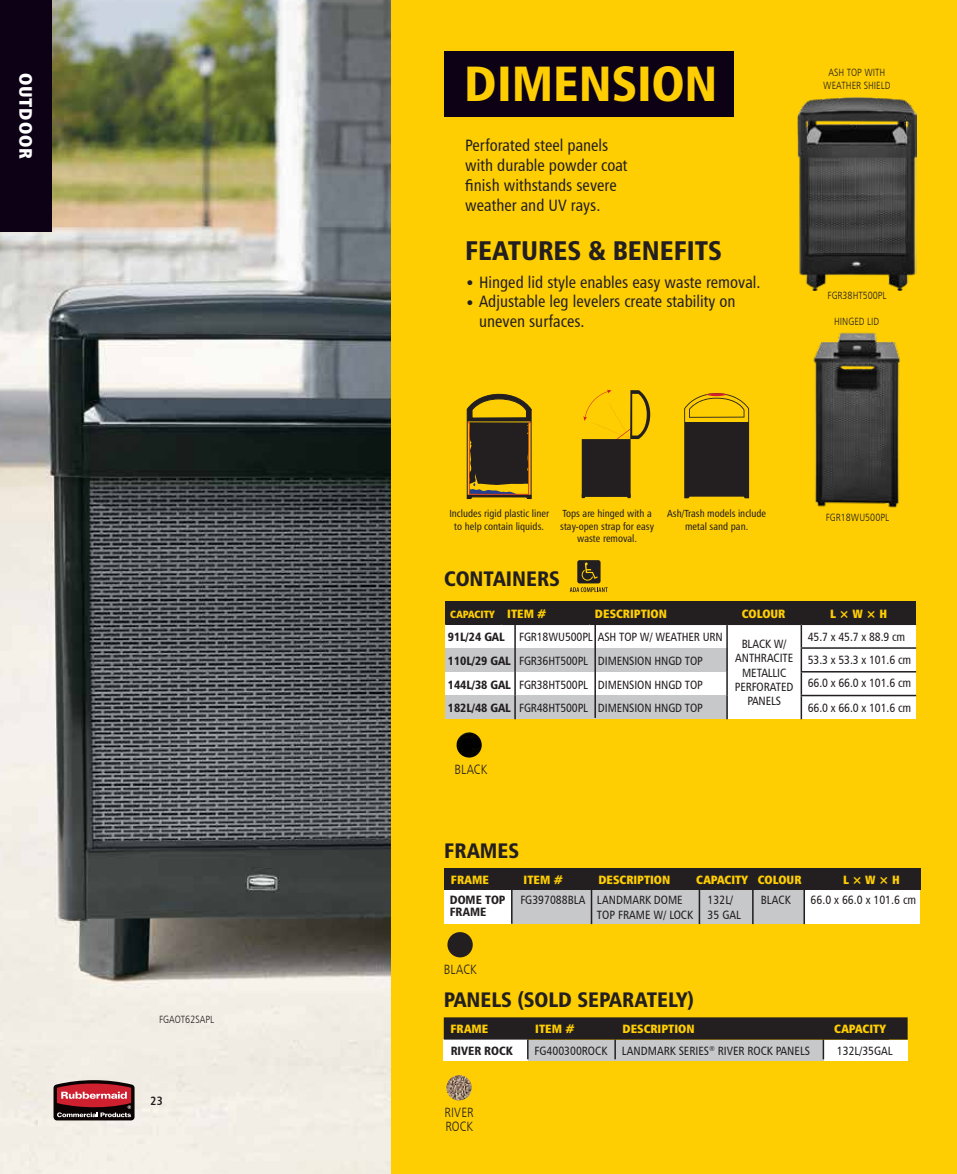
<style>
.page{position:relative;width:957px;height:1174px;background:#ffce02}
.page>*{position:absolute;margin:0;border:0;box-sizing:border-box;transform-origin:0 0}
.t1{font:49.5px "Humanist 777 BT Black Condensed B";color:#ffce02}
.t2{font:27px "Humanist 777 BT Black Condensed B";color:#231f20}
.t3{font:21px "Humanist 777 BT Black Condensed B";color:#231f20}
.t4{font:18px "Humanist 777 BT Extra Black Cond B";letter-spacing:.045em;color:#fff}
.t5{font:16.5px/19.8px "Humanist 777 BT Roman Condensed B";color:#231f20}
.t6{font:13.5px/13.5px "Humanist 777 BT Light Condensed B";letter-spacing:.01em;color:#231f20}
.t7{font:12px/14.4px "Humanist 777 BT Roman Condensed B";letter-spacing:-.01em;color:#231f20}
.t8{font:12px "Humanist 777 BT Extra Black Cond B";color:#ffce02}
.t9{font:12px/12px "Humanist 777 BT Black Condensed B";color:#231f20}
.t10{font:12px "Humanist 777 BT Bold Condensed B";color:#231f20}
.t11{font:10.5px/12.6px "Humanist 777 BT Light Condensed B";color:#231f20;text-align:center}
.t12{font:10.5px "Humanist 777 BT Extra Black Cond B";color:#ffce02}
.t13{font:10.35px/12.5px "Humanist 777 BT Roman Condensed B";color:#231f20;text-align:center}
.s1{font-family:"Myriad Pro"}
.s2{font-family:"Humanist 777 BT Black Condensed B"}
</style>
<div class="page">
<img style="left:0;top:0;width:391px;height:1174px">
<div style="left:444px;top:51px;width:289px;height:66px;background:#0d0116"></div>
<div style="left:824px;top:1040px;width:83px;height:20px;background:#fff"></div>
<div style="left:528px;top:1040px;width:295px;height:20px;background:#c7c8ca"></div>
<div style="left:444px;top:1039px;width:84px;height:21px;background:#fff"></div>
<svg style="left:444px;top:1017px;width:463px;height:42px"></svg>
<hr style="left:614px;top:1039px;width:2px;height:20px;background:#231f20">
<hr style="left:822px;top:1039px;width:2px;height:20px;background:#231f20">
<img style="left:446px;top:1075px;width:26px;height:25px;border-radius:13px">
<svg style="left:582px;top:390px;width:68px;height:108px"></svg>
<svg style="left:684px;top:393px;width:65px;height:105px"></svg>
<hr style="left:705px;top:393px;width:22px;height:3px;background:#cf202f;border-radius:50%">
<svg style="left:466px;top:393px;width:66px;height:106px"></svg>
<svg style="left:54px;top:1080px;width:81px;height:40px;background:#84393f"></svg>
<img style="left:813px;top:332px;width:87px;height:176px">
<img style="left:797px;top:97px;width:119px;height:193px">
<div style="left:0;top:0;width:51px;height:232px;background:#0d0116"></div>
<div style="left:577px;top:560px;width:23px;height:23px;background:#231f20;border-radius:2px"></div>
<svg style="left:581px;top:562px;width:17px;height:18px"></svg>
<svg style="left:570px;top:587px;width:37px;height:5px"></svg>
<div style="left:801px;top:600px;width:115px;height:24px;background:#231f20"></div>
<div style="left:727px;top:600px;width:74px;height:24px;background:#231f20"></div>
<div style="left:589px;top:600px;width:138px;height:24px;background:#231f20"></div>
<div style="left:502px;top:600px;width:87px;height:24px;background:#231f20"></div>
<div style="left:445px;top:600px;width:57px;height:24px;background:#231f20"></div>
<div style="left:801px;top:695px;width:115px;height:24px;background:#fff"></div>
<div style="left:801px;top:672px;width:115px;height:23px;background:#fff"></div>
<div style="left:445px;top:672px;width:282px;height:23px;background:#fff"></div>
<div style="left:801px;top:648px;width:115px;height:24px;background:#fff"></div>
<div style="left:801px;top:624px;width:115px;height:24px;background:#fff"></div>
<div style="left:727px;top:624px;width:74px;height:95px;background:#fff"></div>
<div style="left:445px;top:624px;width:282px;height:24px;background:#fff"></div>
<div style="left:445px;top:695px;width:282px;height:24px;background:#c7c8ca"></div>
<div style="left:445px;top:648px;width:282px;height:24px;background:#c7c8ca"></div>
<hr style="left:445px;top:624px;width:57px;height:1px;background:#231f20">
<hr style="left:502px;top:624px;width:87px;height:1px;background:#231f20">
<hr style="left:589px;top:624px;width:138px;height:1px;background:#231f20">
<hr style="left:727px;top:624px;width:74px;height:1px;background:#231f20">
<hr style="left:801px;top:624px;width:115px;height:1px;background:#231f20">
<hr style="left:726px;top:625px;width:2px;height:23px;background:#231f20">
<hr style="left:726px;top:648px;width:2px;height:24px;background:#231f20">
<hr style="left:726px;top:672px;width:2px;height:23px;background:#231f20">
<hr style="left:726px;top:695px;width:2px;height:24px;background:#231f20">
<hr style="left:514px;top:625px;width:2px;height:23px;background:#231f20">
<hr style="left:514px;top:648px;width:2px;height:24px;background:#231f20">
<hr style="left:514px;top:672px;width:2px;height:23px;background:#231f20">
<hr style="left:514px;top:695px;width:2px;height:24px;background:#231f20">
<hr style="left:800px;top:625px;width:2px;height:22px;background:#231f20">
<hr style="left:800px;top:649px;width:2px;height:22px;background:#231f20">
<hr style="left:800px;top:672px;width:2px;height:23px;background:#231f20">
<hr style="left:800px;top:696px;width:2px;height:23px;background:#231f20">
<hr style="left:800px;top:647px;width:116px;height:2px;background:#231f20">
<hr style="left:800px;top:671px;width:116px;height:1px;background:#231f20">
<hr style="left:800px;top:695px;width:116px;height:1px;background:#231f20">
<img style="left:456px;top:732px;width:26px;height:25px;border-radius:13px">
<div style="left:444px;top:890px;width:68px;height:33px;background:#fff"></div>
<div style="left:802px;top:890px;width:118px;height:33px;background:#fff"></div>
<div style="left:512px;top:889px;width:292px;height:35px;background:#c7c8ca"></div>
<div style="left:447px;top:932px;width:26px;height:25px;background:#231f20;border-radius:50%"></div>
<div style="left:444px;top:868px;width:476px;height:22px;background:#231f20"></div>
<hr style="left:511px;top:887px;width:1px;height:36px;background:#231f20">
<hr style="left:803px;top:887px;width:2px;height:37px;background:#231f20">
<hr style="left:752px;top:887px;width:1px;height:37px;background:#231f20">
<hr style="left:698px;top:887px;width:2px;height:37px;background:#231f20">
<hr style="left:591px;top:887px;width:1px;height:37px;background:#231f20">
<hr style="left:594px;top:622px;width:2px;height:96px;background:#231f20">
<h3 class="t4" style="left:37px;top:73px;width:87px;rotate:90deg">OUTDOOR</h3>
<p class="t11" style="left:159px;top:1012px;width:56px">FGAOT62SAPL</p>
<p class="t10" style="left:151px;top:1093px;width:14px">23</p>
<h1 class="t1" style="left:464px;top:52px;width:255px">DIMENSION</h1>
<h3 class="t5" style="left:465px;top:135px;width:164px">Perforated steel panels with durable powder coat <span class="s1">fi</span>nish withstands severe weather and UV rays.</h3>
<h2 class="t2" style="left:465px;top:233px;width:258px">FEATURES &amp; BENEFITS</h2>
<h3 class="t5" style="left:465px;top:272px;width:297px">• Hinged lid style enables easy waste removal.</h3>
<h3 class="t5" style="left:479px;top:291px;width:258px;text-indent:-14px">• Adjustable leg levelers create stability on uneven surfaces.</h3>
<p class="t11" style="left:823px;top:66px;width:69px">ASH TOP WITH<br>WEATHER SHIELD</p>
<p class="t11" style="left:827px;top:289px;width:60px">FGR38HT500PL</p>
<p class="t11" style="left:834px;top:315px;width:47px">HINGED LID</p>
<p class="t13" style="left:449px;top:507px;width:101px">Includes rigid plastic liner to help contain liquids.</p>
<p class="t13" style="left:667px;top:507px;width:101px">Ash/Trash models include metal sand pan.</p>
<p class="t13" style="left:560px;top:507px;width:95px">Tops are hinged with a stay-open strap for easy waste removal.</p>
<p class="t11" style="left:826px;top:510px;width:65px">FGR18WU500PL</p>
<h3 class="t3" style="left:444px;top:565px;width:117px">CONTAINERS</h3>
<p class="t8" style="left:507px;top:606px;width:41px">ITEM #</p>
<p class="t8" style="left:595px;top:606px;width:74px">DESCRIPTION</p>
<p class="t8" style="left:742px;top:606px;width:45px">COLOUR</p>
<p class="t8" style="left:830px;top:606px;width:58px">L × W × H</p>
<p class="t7" style="left:448px;top:629px;width:276px"><span class="s2">91L/24 GAL</span> FGR18WU500PL ASH TOP W/ WEATHER URN</p>
<p class="t7" style="left:735px;top:636px;width:60px;text-align:center">BLACK W/<br>ANTHRACITE<br>METALLIC<br>PERFORATED<br>PANELS</p>
<p class="t7" style="left:808px;top:625px;width:105px;line-height:23px">45.7 x 45.7 x 88.9 cm<br>53.3 x 53.3 x 101.6 cm<br>66.0 x 66.0 x 101.6 cm</p>
<p class="t7" style="left:808px;top:700px;width:105px">66.0 x 66.0 x 101.6 cm</p>
<p class="t12" style="left:450px;top:607px;width:46px">CAPACITY</p>
<p class="t7" style="left:448px;top:648px;width:256px;line-height:23.7px;text-align:justify"><span class="s2">110L/29 GAL</span> FGR36HT500PL DIMENSION HNGD TOP <span class="s2">144L/38 GAL</span> FGR38HT500PL DIMENSION HNGD TOP <span class="s2">182L/48 GAL</span> FGR48HT500PL DIMENSION HNGD TOP</p>
<p class="t6" style="left:454px;top:762px;width:34px">BLACK</p>
<h3 class="t3" style="left:444px;top:837px;width:76px">FRAMES</h3>
<p class="t9" style="left:450px;top:893px;width:57px">DOME TOP<br>FRAME</p>
<p class="t7" style="left:597px;top:892px;width:98px;text-indent:-77px">FG397088BLA LANDMARK DOME<br>TOP FRAME W/ LOCK</p>
<p class="t7" style="left:707px;top:892px;width:35px">132L/<br>35 GAL</p>
<p class="t7" style="left:761px;top:892px;width:31px">BLACK</p>
<p class="t7" style="left:810px;top:892px;width:107px">66.0 x 66.0 x 101.6 cm</p>
<p class="t8" style="left:451px;top:872px;width:39px">FRAME</p>
<p class="t8" style="left:523px;top:872px;width:41px">ITEM #</p>
<p class="t8" style="left:598px;top:872px;width:74px">DESCRIPTION</p>
<p class="t8" style="left:696px;top:872px;width:107px">CAPACITY COLOUR</p>
<p class="t8" style="left:843px;top:872px;width:58px">L × W × H</p>
<p class="t6" style="left:444px;top:962px;width:34px">BLACK</p>
<h3 class="t3" style="left:444px;top:986px;width:252px">PANELS (SOLD SEPARATELY)</h3>
<p class="t8" style="left:450px;top:1021px;width:39px">FRAME</p>
<p class="t8" style="left:535px;top:1021px;width:41px">ITEM #</p>
<p class="t8" style="left:622px;top:1021px;width:74px">DESCRIPTION</p>
<p class="t8" style="left:834px;top:1021px;width:53px">CAPACITY</p>
<p class="t9" style="left:451px;top:1044px;width:63px">RIVER ROCK</p>
<p class="t7" style="left:534px;top:1043px;width:277px">FG400300ROCK LANDMARK SERIES<sup>®</sup> RIVER ROCK PANELS</p>
<p class="t7" style="left:837px;top:1043px;width:57px">132L/35GAL</p>
<p class="t6" style="left:444px;top:1105px;width:31px">RIVER<br>ROCK</p>
</div>
